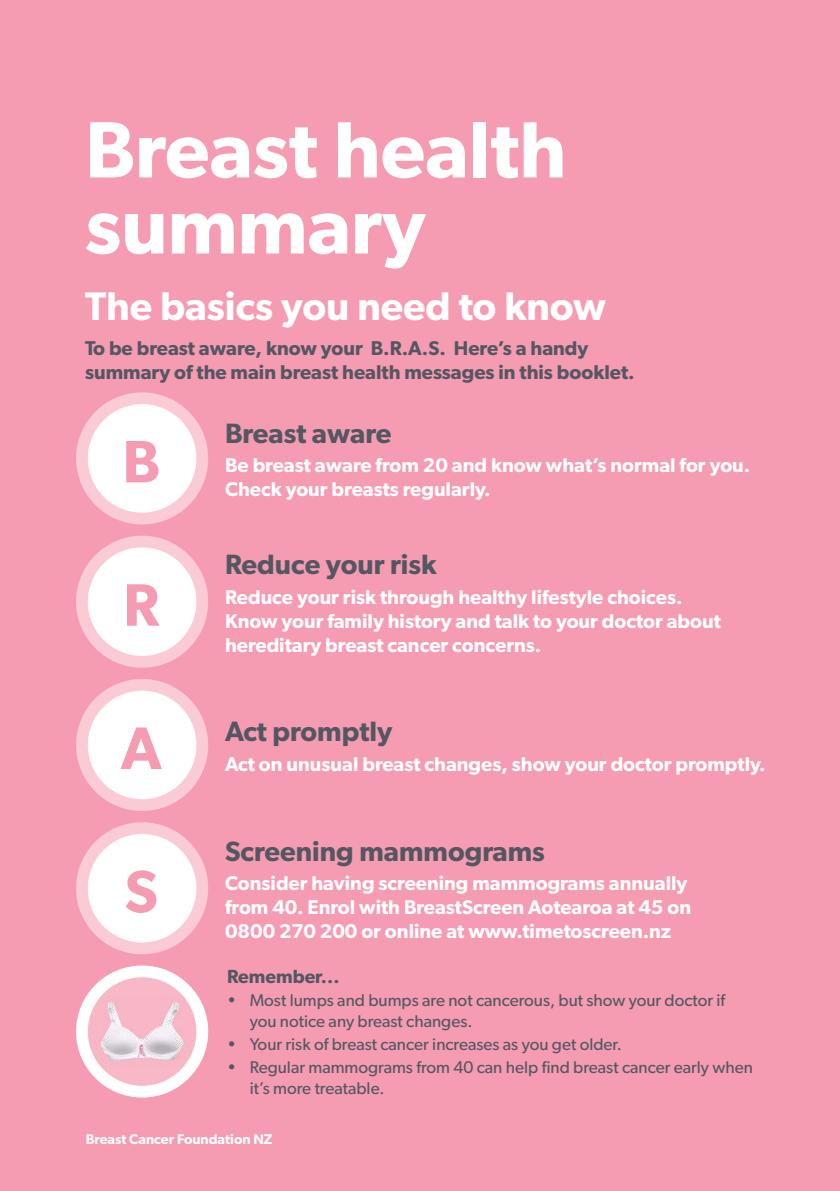
<style>
.page{position:relative;width:840px;height:1191px;background:#fff}
.page>*{position:absolute;margin:0;border:0;box-sizing:border-box;transform-origin:0 0}
.t1{font:600 80px/76px "Gibson";color:#fff}
.t2{font:600 60px "Gibson";color:#f59bb2}
.t3{font:600 40px "Gibson";color:#fff}
.t4{font:600 28px "Gibson";color:#525761}
.t5{font:600 20px/24px "Gibson";color:#fff}
.t6{font:600 20px/24px "Gibson";color:#525761}
.t7{font:600 19px "Gibson";color:#525761}
.t8{font:17px/20.4px "Gibson";color:#525761}
.t9{font:600 14px "Gibson";color:#fff}
</style>
<div class="page">
<div style="left:0;top:0;width:839px;height:1191px;background:#f59bb2"></div>
<div style="left:82px;top:398px;width:120px;height:120px;background:#fff;border-radius:50%"></div>
<div style="left:76px;top:392px;width:132px;height:132px;border:12px solid #facbd5;border-radius:50%"></div>
<div style="left:82px;top:541px;width:120px;height:121px;background:#fff;border-radius:50%"></div>
<div style="left:76px;top:535px;width:132px;height:132px;border:12px solid #facbd5;border-radius:50%"></div>
<div style="left:82px;top:685px;width:120px;height:120px;background:#fff;border-radius:50%"></div>
<div style="left:76px;top:679px;width:132px;height:132px;border:12px solid #facbd5;border-radius:50%"></div>
<div style="left:82px;top:828px;width:120px;height:120px;background:#fff;border-radius:50%"></div>
<div style="left:76px;top:822px;width:132px;height:132px;border:12px solid #facbd5;border-radius:50%"></div>
<svg style="left:82px;top:971px;width:120px;height:120px;background:#f9c9d4"></svg>
<img style="left:89px;top:995px;width:106px;height:72px">
<div style="left:76px;top:965px;width:132px;height:132px;border:12px solid #fff;border-radius:50%"></div>
<h1 class="t1" style="left:85px;top:110px;width:482px">Breast health summary</h1>
<h3 class="t3" style="left:85px;top:282px;width:522px">The basics you need to know</h3>
<p class="t6" style="left:85px;top:335px;width:551px">To be breast aware, know your B.R.A.S. Here’s a handy summary of the main breast health messages in this booklet.</p>
<h2 class="t2" style="left:122px;top:426px;width:39px">B</h2>
<h2 class="t2" style="left:123px;top:569px;width:37px">R</h2>
<h2 class="t2" style="left:121px;top:712px;width:42px">A</h2>
<h2 class="t2" style="left:125px;top:855px;width:35px">S</h2>
<h3 class="t4" style="left:225px;top:416px;width:168px">Breast aware</h3>
<p class="t5" style="left:225px;top:453px;width:526px">Be breast aware from 20 and know what’s normal for you.</p>
<p class="t5" style="left:225px;top:477px;width:267px">Check your breasts regularly.</p>
<h3 class="t4" style="left:225px;top:547px;width:213px">Reduce your risk</h3>
<p class="t5" style="left:225px;top:584px;width:497px">Reduce your risk through healthy lifestyle choices.<br>Know your family history and talk to your doctor about hereditary breast cancer concerns.</p>
<h3 class="t4" style="left:225px;top:715px;width:169px">Act promptly</h3>
<p class="t5" style="left:225px;top:751px;width:541px">Act on unusual breast changes, show your doctor promptly.</p>
<h3 class="t4" style="left:225px;top:834px;width:321px">Screening mammograms</h3>
<p class="t5" style="left:225px;top:871px;width:467px">Consider having screening mammograms annually from 40. Enrol with BreastScreen Aotearoa at 45 on<br>0800 270 200 or online at www.timetoscreen.nz</p>
<p class="t7" style="left:227px;top:965px;width:114px">Remember...</p>
<p class="t8" style="left:249px;top:990px;width:476px;text-indent:-23px">• Most lumps and bumps are not cancerous, but show your doctor if you notice any breast changes.</p>
<p class="t8" style="left:227px;top:1033px;width:396px">• Your risk of breast cancer increases as you get older.</p>
<p class="t8" style="left:249px;top:1056px;width:504px;text-indent:-23px">• Regular mammograms from 40 can help find breast cancer early when it’s more treatable.</p>
<p class="t9" style="left:86px;top:1130px;width:188px">Breast Cancer Foundation NZ</p>
</div>
